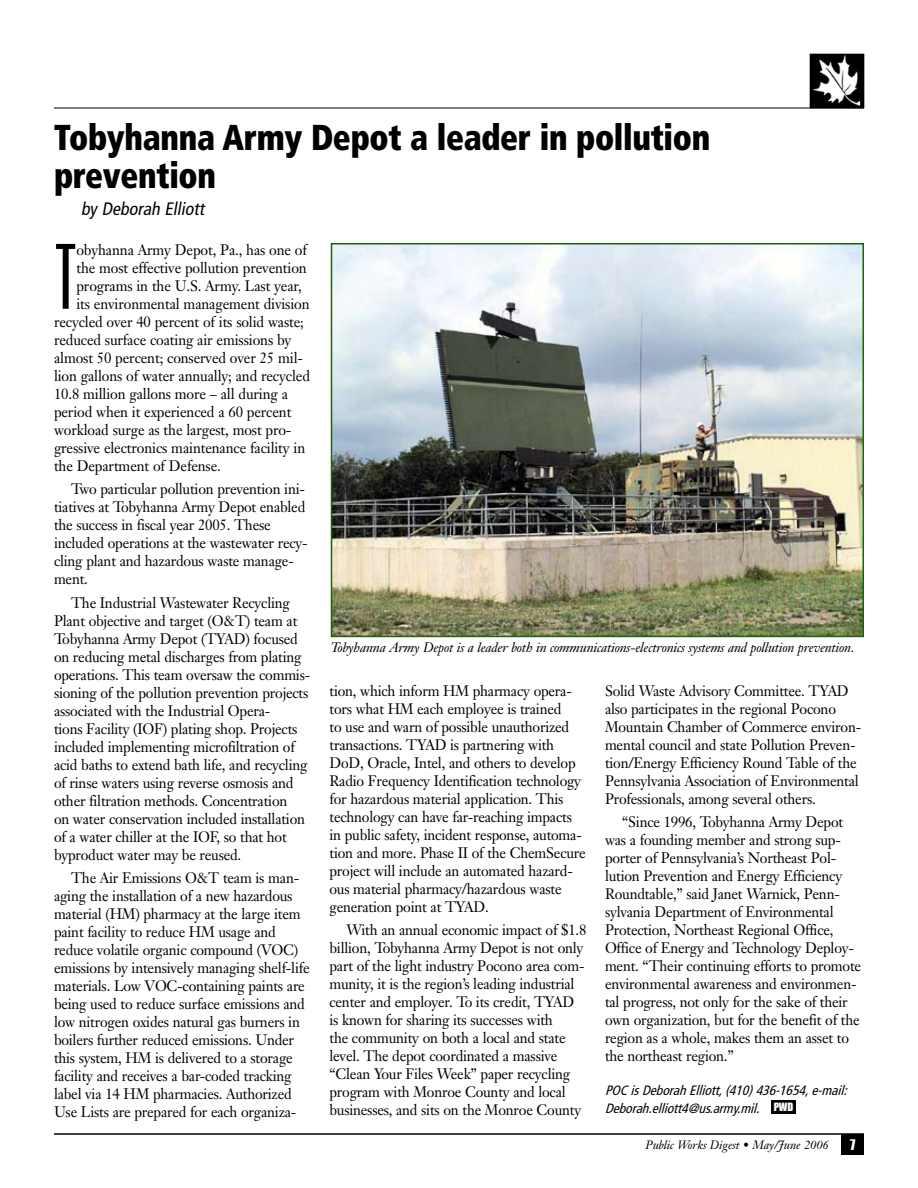
<style>
.page{position:relative;width:918px;height:1188px;background:#fff}
.page>*{position:absolute;margin:0;border:0;box-sizing:border-box;transform-origin:0 0}
.t1{font:300 ultra-condensed 89.85px "Univers";color:#000}
.t2{font:900 condensed 36px/37.5px "Frutiger";letter-spacing:-.01em;color:#000;scale:.9 1}
.t3{font:italic condensed 18px "Frutiger";color:#000}
.t4{font:15px/18px "Janson Text";letter-spacing:-.015em;color:#000;scale:.95 1}
.t5{font:italic 13.5px "Janson Text";letter-spacing:-.015em;color:#000}
.t6{font:italic condensed 13.5px/18px "Frutiger";color:#000}
.t7{font:italic 12px "Janson Text";letter-spacing:-.005em;color:#000}
</style>
<div class="page">
<hr style="left:54px;top:108px;width:810px;height:1px;background:#000">
<div style="left:842px;top:1134px;width:22px;height:20px;background:#000"></div>
<hr style="left:54px;top:1134px;width:810px;height:1px;background:#000">
<img style="left:812px;top:56px;width:50px;height:50px">
<div style="left:810px;top:54px;width:54px;height:54px;border:1px solid #000"></div>
<div style="left:771px;top:1100px;width:25px;height:13px;background:#000"></div>
<img style="left:334px;top:246px;width:527px;height:388px">
<div style="left:331px;top:243px;width:533px;height:394px;border:2px solid #1c630a"></div>
<h2 class="t2" style="left:54px;top:119px;width:731px">Tobyhanna Army Depot a leader in pollution prevention</h2>
<p class="t3" style="left:81px;top:198px;width:128px">by Deborah Elliott</p>
<h1 class="t1" style="left:54px;top:230px;width:25px">T</h1>
<p class="t4" style="left:76px;top:240px;width:244px">obyhanna Army Depot, Pa., has one of</p>
<p class="t4" style="left:76px;top:258px;width:244px">the most effective pollution prevention</p>
<p class="t4" style="left:76px;top:276px;width:239px">programs in the U.S. Army. Last year,</p>
<p class="t4" style="left:76px;top:294px;width:247px">its environmental management division</p>
<p class="t4" style="left:54px;top:312px;width:265px">recycled over 40 percent of its solid waste;</p>
<p class="t4" style="left:54px;top:330px;width:251px">reduced surface coating air emissions by</p>
<p class="t4" style="left:54px;top:348px;width:264px">almost 50 percent; conserved over 25 mil-</p>
<p class="t4" style="left:54px;top:366px;width:271px">lion gallons of water annually; and recycled</p>
<p class="t4" style="left:54px;top:384px;width:248px">10.8 million gallons more – all during a</p>
<p class="t4" style="left:54px;top:402px;width:251px">period when it experienced a 60 percent</p>
<p class="t4" style="left:54px;top:420px;width:252px">workload surge as the largest, most pro-</p>
<p class="t4" style="left:54px;top:438px;width:266px">gressive electronics maintenance facility in</p>
<p class="t4" style="left:54px;top:456px;width:177px">the Department of Defense.</p>
<p class="t4" style="left:54px;top:480px;width:269px;text-indent:17px">Two particular pollution prevention ini&shy;tiatives at Tobyhanna Army Depot enabled the success in fiscal year 2005. These included operations at the wastewater recy&shy;cling plant and hazardous waste manage&shy;ment.</p>
<p class="t4" style="left:54px;top:593px;width:271px;text-indent:17px">The Industrial Wastewater Recycling Plant objective and target (O&amp;T) team at Tobyhanna Army Depot (TYAD) focused on reducing metal discharges from plating operations. This team oversaw the commis&shy;sioning of the pollution prevention projects associated with the Industrial Opera-<br>tions Facility (IOF) plating shop. Projects included implementing microfiltration of acid baths to extend bath life, and recycling of rinse waters using reverse osmosis and other filtration methods. Concentration<br>on water conservation included installation of a water chiller at the IOF, so that hot byproduct water may be reused.</p>
<p class="t4" style="left:54px;top:869px;width:271px;text-indent:17px">The Air Emissions O&amp;T team is man&shy;aging the installation of a new hazardous material (HM) pharmacy at the large item paint facility to reduce HM usage and reduce volatile organic compound (VOC) emissions by intensively managing shelf-life materials. Low VOC-containing paints are being used to reduce surface emissions and low nitrogen oxides natural gas burners in boilers further reduced emissions. Under this system, HM is delivered to a storage facility and receives a bar-coded tracking label via 14 HM pharmacies. Authorized Use Lists are prepared for each organiza-</p>
<p class="t5" style="left:331px;top:639px;width:525px">Tobyhanna Army Depot is a leader both in communications-electronics systems and pollution prevention.</p>
<p class="t4" style="left:330px;top:681px;width:271px">tion, which inform HM pharmacy opera&shy;tors what HM each employee is trained<br>to use and warn of possible unauthorized transactions. TYAD is partnering with DoD, Oracle, Intel, and others to develop Radio Frequency Identification technology for hazardous material application. This technology can have far-reaching impacts in public safety, incident response, automa&shy;tion and more. Phase II of the ChemSecure project will include an automated hazard&shy;ous material pharmacy/hazardous waste generation point at TYAD.</p>
<p class="t4" style="left:330px;top:921px;width:272px;text-indent:17px">With an annual economic impact of $1.8 billion, Tobyhanna Army Depot is not only part of the light industry Pocono area com&shy;munity, it is the region’s leading industrial center and employer. To its credit, TYAD is known for sharing its successes with<br>the community on both a local and state level. The depot coordinated a massive “Clean Your Files Week” paper recycling program with Monroe County and local businesses, and sits on the Monroe County</p>
<p class="t4" style="left:605px;top:681px;width:271px">Solid Waste Advisory Committee. TYAD also participates in the regional Pocono Mountain Chamber of Commerce environ&shy;mental council and state Pollution Preven&shy;tion/Energy Efficiency Round Table of the Pennsylvania Association of Environmental Professionals, among several others.</p>
<p class="t4" style="left:605px;top:813px;width:271px;text-indent:17px">“Since 1996, Tobyhanna Army Depot was a founding member and strong sup&shy;porter of Pennsylvania’s Northeast Pol&shy;lution Prevention and Energy Efficiency Roundtable,” said Janet Warnick, Penn&shy;sylvania Department of Environmental Protection, Northeast Regional Office, Office of Energy and Technology Deploy&shy;ment. “Their continuing efforts to promote environmental awareness and environmen&shy;tal progress, not only for the sake of their own organization, but for the benefit of the region as a whole, makes them an asset to the northeast region.”</p>
<p class="t6" style="left:605px;top:1082px;width:247px">POCisDeborahElliott,(410)436-1654,e-mail:<br>Deborah.elliott4@us.army.mil. <sup>P</sup> <sup>W</sup> <sup>D</sup></p>
<p class="t7" style="left:646px;top:1137px;width:185px">Public Works Digest • May/June 2006</p>
</div>
